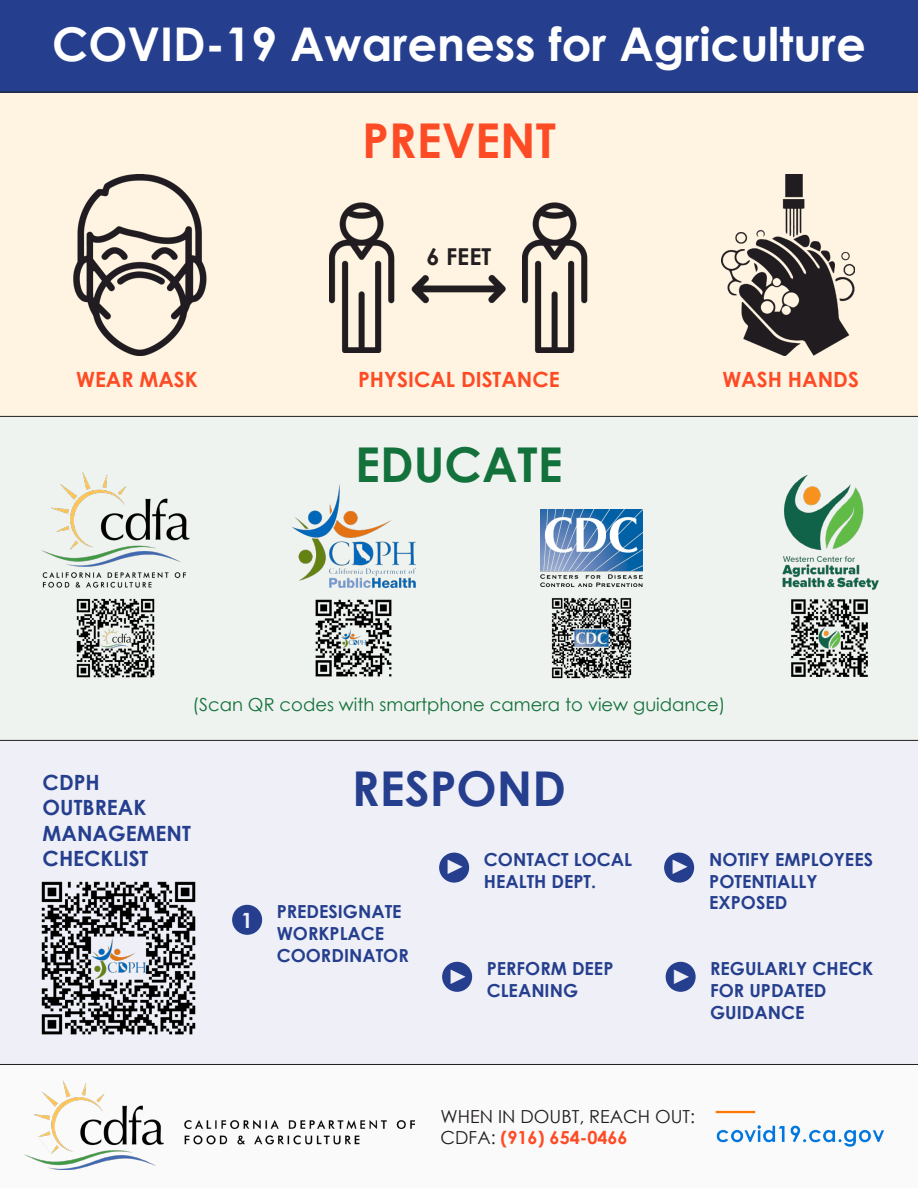
<style>
.page{position:relative;width:918px;height:1188px;background:#fff}
.page>*{position:absolute;margin:0;border:0;box-sizing:border-box;transform-origin:0 0}
.t1{font:700 48px "Century Gothic";color:#fd4b25}
.t2{font:700 48px "Century Gothic";color:#13713b}
.t3{font:700 48px "Century Gothic";color:#253f8e}
.t4{font:700 46.5px "Century Gothic";color:#fff}
.t5{font:700 23.25px "Century Gothic";color:#231f20}
.t6{font:700 21px "Century Gothic";color:#fd4b25}
.t7{font:700 21px/25.2px "Century Gothic";color:#253f8e}
.t8{font:700 18px/21.6px "Century Gothic";color:#253f8e}
.t9{font:18px "Century Gothic";color:#13713b}
.t10{font:18px/21.6px "Century Gothic";color:#231f20}
.s1{font-size:21px;color:#eff0f7}
.s2{font-family:"Franklin Gothic";font-weight:400;font-size:21px;color:#eff0f7}
.s3{font-weight:700;color:#fd4b25}
</style>
<div class="page">
<div style="left:0;top:92px;width:918px;height:324px;background:#fff4e2"></div>
<div style="left:0;top:740px;width:918px;height:324px;background:#eff0f7"></div>
<div style="left:0;top:0;width:918px;height:92px;background:#253f8e"></div>
<svg style="left:0;top:1064px;width:918px;height:91px"></svg>
<div style="left:0;top:416px;width:918px;height:325px;background:#eff3ef"></div>
<img style="left:73px;top:174px;width:134px;height:182px">
<img style="left:329px;top:202px;width:66px;height:150px">
<img style="left:522px;top:202px;width:66px;height:150px">
<img style="left:411px;top:274px;width:95px;height:30px">
<img style="left:722px;top:175px;width:132px;height:180px">
<img style="left:42px;top:471px;width:148px;height:95px">
<img style="left:41px;top:568px;width:145px;height:20px">
<img style="left:74px;top:596px;width:84px;height:84px">
<img style="left:292px;top:484px;width:124px;height:104px">
<img style="left:312px;top:596px;width:84px;height:84px">
<img style="left:541px;top:509px;width:102px;height:77px">
<img style="left:550px;top:596px;width:84px;height:84px">
<img style="left:782px;top:473px;width:82px;height:79px">
<img style="left:780px;top:552px;width:99px;height:38px">
<img style="left:788px;top:596px;width:84px;height:84px">
<img style="left:41px;top:881px;width:155px;height:154px">
<div style="left:233px;top:906px;width:28px;height:28px;background:#253f8e;border-radius:50%"></div>
<div style="left:232px;top:905px;width:30px;height:30px;border:2px solid #253f8e;border-radius:50%"></div>
<div style="left:440px;top:853px;width:28px;height:29px;background:#253f8e;border-radius:50%"></div>
<div style="left:439px;top:853px;width:30px;height:30px;border:2px solid #253f8e;border-radius:50%"></div>
<div style="left:665px;top:853px;width:28px;height:29px;background:#253f8e;border-radius:50%"></div>
<div style="left:664px;top:853px;width:30px;height:30px;border:2px solid #253f8e;border-radius:50%"></div>
<div style="left:443px;top:963px;width:28px;height:28px;background:#253f8e;border-radius:50%"></div>
<div style="left:442px;top:962px;width:30px;height:30px;border:2px solid #253f8e;border-radius:50%"></div>
<div style="left:666px;top:963px;width:29px;height:28px;background:#253f8e;border-radius:50%"></div>
<div style="left:666px;top:962px;width:30px;height:30px;border:2px solid #253f8e;border-radius:50%"></div>
<img style="left:25px;top:1081px;width:390px;height:89px">
<img style="left:711px;top:1101px;width:177px;height:51px">
<h2 class="t4" style="left:52px;top:9px;width:815px">COVID-19 Awareness for Agriculture</h2>
<h1 class="t1" style="left:362px;top:104px;width:195px">PREVENT</h1>
<p class="t5" style="left:427px;top:239px;width:66px">6 FEET</p>
<p class="t6" style="left:76px;top:363px;width:123px">WEAR MASK</p>
<p class="t6" style="left:358px;top:363px;width:203px">PHYSICAL DISTANCE</p>
<h1 class="t2" style="left:355px;top:428px;width:209px">EDUCATE</h1>
<p class="t6" style="left:722px;top:363px;width:138px">WASH HANDS</p>
<p class="t9" style="left:193px;top:692px;width:534px">(Scan QR codes with smartphone camera to view guidance)</p>
<p class="t7" style="left:43px;top:769px;width:105px">CDPH<br>OUTBREAK</p>
<h1 class="t3" style="left:352px;top:752px;width:216px">RESPOND</h1>
<p class="t7" style="left:43px;top:820px;width:150px">MANAGEMENT<br>CHECKLIST</p>
<p class="t8" style="left:277px;top:900px;width:134px;text-indent:-35px"><span class="s1">1</span> PREDESIGNATE<br>WORKPLACE<br>COORDINATOR</p>
<p class="t8" style="left:445px;top:848px;width:189px;text-align:center"><span class="s2">►</span> CONTACT LOCAL<br>HEALTH DEPT.</p>
<p class="t8" style="left:709px;top:848px;width:165px;text-indent:-40px"><span class="s2">►</span> NOTIFY EMPLOYEES<br>POTENTIALLY<br>EXPOSED</p>
<p class="t8" style="left:448px;top:957px;width:167px;text-align:center"><span class="s2">►</span> PERFORM DEEP<br>CLEANING</p>
<p class="t8" style="left:710px;top:957px;width:165px;text-indent:-39px"><span class="s2">►</span> REGULARLY CHECK<br>FOR UPDATED<br>GUIDANCE</p>
<p class="t10" style="left:441px;top:1105px;width:256px">WHEN IN DOUBT, REACH OUT:<br>CDFA: <span class="s3">(916) 654-0466</span></p>
</div>
